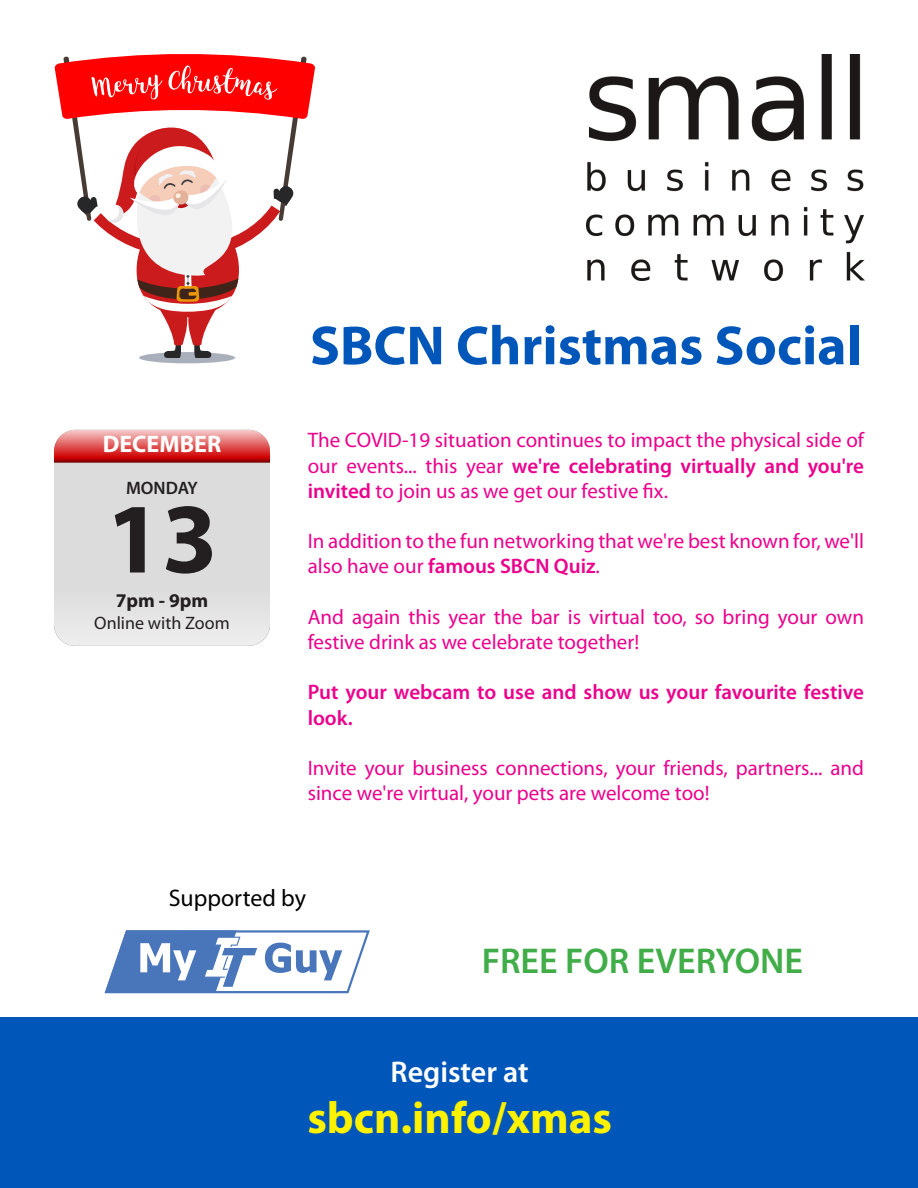
<style>
.page{position:relative;width:918px;height:1188px;background:#fff}
.page>*{position:absolute;margin:0;border:0;box-sizing:border-box;transform-origin:0 0}
.t1{font:700 100.5px "Myriad Pro";color:#231f20}
.t2{font:700 55.5px "Myriad Pro";color:#0056b9}
.t3{font:700 45px "Myriad Pro";color:#fff200}
.t4{font:600 36px "Myriad Pro";color:#41ad49}
.t5{font:600 30px "Myriad Pro";color:#fff}
.t6{font:24px "Myriad Pro";color:#000}
.t7{font:700 24px "Myriad Pro";color:#fff}
.t8{font:21px/25.2px "Myriad Pro";color:#ec008c}
.t9{font:600 21px/25.2px "Myriad Pro";color:#ec008c}
.t10{font:700 19.5px "Myriad Pro";color:#231f20}
.t11{font:18px "Myriad Pro";color:#231f20}
.t12{font:600 18px "Myriad Pro";color:#231f20}
.s1{font-weight:600}
</style>
<div class="page">
<div style="left:0;top:1017px;width:918px;height:171px;background:#0056b9"></div>
<svg style="left:54px;top:430px;width:216px;height:216px;background:#dedede"></svg>
<svg style="left:54px;top:430px;width:216px;height:33px;background:#d85959"></svg>
<svg style="left:104px;top:930px;width:266px;height:64px"></svg>
<img style="left:587px;top:54px;width:278px;height:227px">
<div style="left:139px;top:352px;width:96px;height:11px;background:#aaafbc;border-radius:50%"></div>
<svg style="left:54px;top:54px;width:261px;height:304px"></svg>
<p class="t7" style="left:103px;top:434px;width:120px">DECEMBER</p>
<p class="t12" style="left:126px;top:481px;width:73px">MONDAY</p>
<h1 class="t1" style="left:106px;top:497px;width:113px">13</h1>
<p class="t10" style="left:116px;top:593px;width:94px">7pm - 9pm</p>
<p class="t11" style="left:94px;top:615px;width:137px">Online with Zoom</p>
<h2 class="t2" style="left:310px;top:323px;width:553px">SBCN Christmas Social</h2>
<p class="t8" style="left:308px;top:430px;width:558px;text-align:justify">The COVID-19 situation continues to impact the physical side of our events... this year <span class="s1">we're celebrating virtually and you're invited</span> to join us as we get our festive fix.</p>
<p class="t8" style="left:308px;top:530px;width:558px">In addition to the fun networking that we're best known for, we'll also have our <span class="s1">famous SBCN Quiz</span>.</p>
<p class="t8" style="left:308px;top:606px;width:558px">And again this year the bar is virtual too, so bring your own festive drink as we celebrate together!</p>
<p class="t9" style="left:308px;top:682px;width:558px">Put your webcam to use and show us your favourite festive look.</p>
<p class="t8" style="left:308px;top:757px;width:558px">Invite your business connections, your friends, partners... and since we're virtual, your pets are welcome too!</p>
<p class="t6" style="left:169px;top:888px;width:139px">Supported by</p>
<h3 class="t4" style="left:482px;top:946px;width:323px">FREE FOR EVERYONE</h3>
<h3 class="t5" style="left:391px;top:1060px;width:140px">Register at</h3>
<h3 class="t3" style="left:307px;top:1099px;width:306px">sbcn.info/xmas</h3>
</div>
